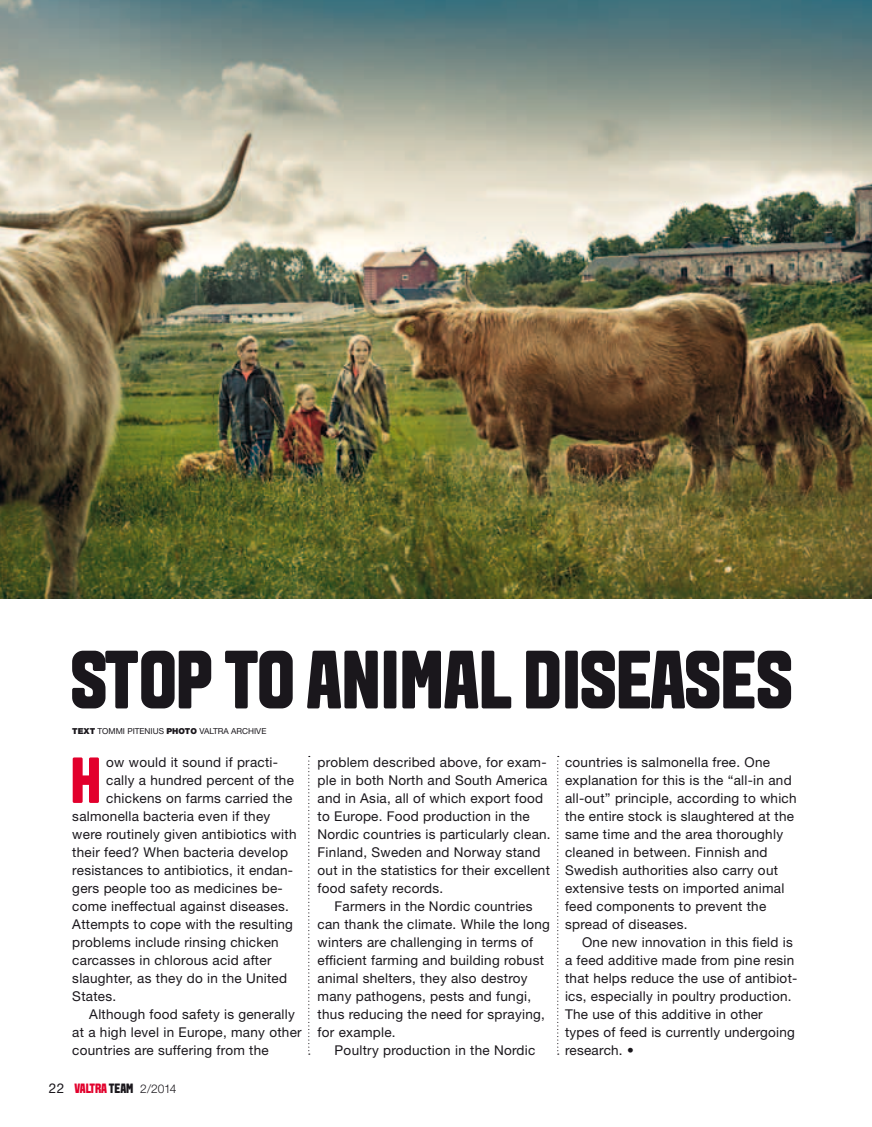
<style>
.page{position:relative;width:872px;height:1127px;background:#fff}
.page>*{position:absolute;margin:0;border:0;box-sizing:border-box;transform-origin:0 0}
.t1{font:800 82.5px "VALTRA Aveny T";letter-spacing:-.01em;color:#1a171c}
.t2{font:800 64.95px "VALTRA Aveny T";color:#e2002c}
.t3{font:13.5px/18px "Helvetica Neue LT Std";letter-spacing:.02em;color:#1a171c}
.t4{font:800 13.5px "VALTRA Aveny T";letter-spacing:-.02em;color:#e2002c}
.t5{font:8.25px "Helvetica Neue LT Std";color:#1a171c}
.s1{font-weight:900}
.s2{font-family:"Helvetica Neue LT Std";font-weight:400;color:#1a171c}
.s3{color:#1a171c}
.s4{font-family:"Helvetica Neue LT Std";font-weight:300;font-size:12px;color:#1a171c}
</style>
<div class="page">
<hr style="left:871px;top:0;width:1px;height:1127px;background:#e2002c">
<img style="left:0;top:0;width:872px;height:598px">
<svg style="left:308px;top:756px;width:2px;height:298px"></svg>
<svg style="left:557px;top:756px;width:2px;height:298px"></svg>
<h1 class="t1" style="left:70px;top:634px;width:724px">STOP TO ANIMAL DISEASES</h1>
<p class="t5" style="left:72px;top:726px;width:195px"><span class="s1">TEXT</span> Tomm i Piten ius <span class="s1">PHOTO</span> valtra arch ive</p>
<h2 class="t2" style="left:71px;top:744px;width:28px">H</h2>
<p class="t3" style="left:106px;top:753px;width:173px">ow would it sound if practi-</p>
<p class="t3" style="left:106px;top:771px;width:189px">cally a hundred percent of the</p>
<p class="t3" style="left:106px;top:789px;width:188px">chickens on farms carried the</p>
<p class="t3" style="left:72px;top:807px;width:199px">salmonella bacteria even if they</p>
<p class="t3" style="left:72px;top:825px;width:226px">were routinely given antibiotics with</p>
<p class="t3" style="left:72px;top:843px;width:217px">their feed? When bacteria develop</p>
<p class="t3" style="left:72px;top:861px;width:222px">resistances to antibiotics, it endan-</p>
<p class="t3" style="left:72px;top:879px;width:212px">gers people too as medicines be-</p>
<p class="t3" style="left:72px;top:897px;width:218px">come ineffectual against diseases.</p>
<p class="t3" style="left:72px;top:915px;width:222px">Attempts to cope with the resulting</p>
<p class="t3" style="left:72px;top:933px;width:208px">problems include rinsing chicken</p>
<p class="t3" style="left:72px;top:951px;width:201px">carcasses in chlorous acid after</p>
<p class="t3" style="left:72px;top:969px;width:216px">slaughter, as they do in the United</p>
<p class="t3" style="left:72px;top:987px;width:45px">States.</p>
<p class="t3" style="left:89px;top:1005px;width:207px">Although food safety is generally</p>
<p class="t3" style="left:72px;top:1023px;width:231px">at a high level in Europe, many other</p>
<p class="t3" style="left:72px;top:1041px;width:198px">countries are suffering from the</p>
<p class="t4" style="left:49px;top:1081px;width:129px"><span class="s2">22</span> VALTRA <span class="s3">TEAM</span> <span class="s4">2/2014</span></p>
<p class="t3" style="left:317px;top:753px;width:235px">problem described above, for exam&shy;ple in both North and South America and in Asia, all of which export food to Europe. Food production in the Nordic countries is particularly clean.<br>Finland, Sweden and Norway stand out in the statistics for their excellent food safety records.</p>
<p class="t3" style="left:317px;top:897px;width:234px;text-indent:17px">Farmers in the Nordic countries can thank the climate. While the long winters are challenging in terms of efficient farming and building robust animal shelters, they also destroy many pathogens, pests and fungi, thus reducing the need for spraying, for example.</p>
<p class="t3" style="left:334px;top:1041px;width:202px">Poultry production in the Nordic</p>
<p class="t3" style="left:565px;top:753px;width:233px">countries is salmonella free. One explanation for this is the “all-in and all-out” principle, according to which the entire stock is slaughtered at the same time and the area thoroughly cleaned in between. Finnish and Swedish authorities also carry out extensive tests on imported animal feed components to prevent the spread of diseases.</p>
<p class="t3" style="left:565px;top:933px;width:234px;text-indent:17px">One new innovation in this field is a feed additive made from pine resin that helps reduce the use of antibiot&shy;ics, especially in poultry production.<br>The use of this additive in other types of feed is currently undergoing research. •</p>
</div>
